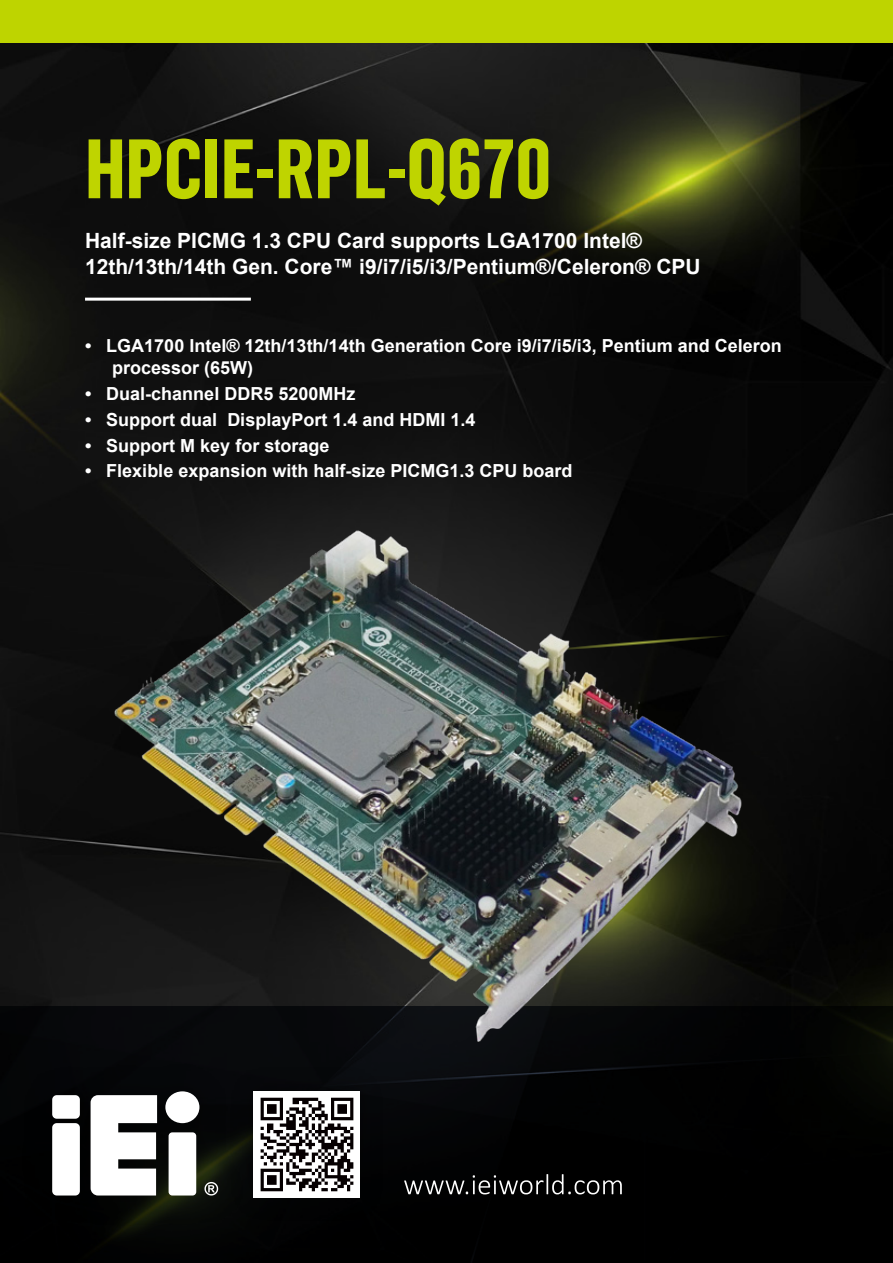
<style>
.page{position:relative;width:893px;height:1263px;background:#fff}
.page>*{position:absolute;margin:0;border:0;box-sizing:border-box;transform-origin:0 0}
.t1{font:700 82.5px "Flama Condensed";color:#bfd400}
.t2{font:700 21px/25.2px "Arial";color:#fff}
.t3{font:700 18px/21.6px "Arial";color:#fff}
</style>
<div class="page">
<img style="left:0;top:43px;width:893px;height:963px">
<div style="left:0;top:1006px;width:893px;height:257px;background:#000101"></div>
<div style="left:0;top:0;width:893px;height:43px;background:#bed400"></div>
<div style="left:259px;top:1067px;width:132px;height:32px;background:#07090b"></div>
<img style="left:259px;top:1091px;width:101px;height:107px">
<img style="left:52px;top:1067px;width:207px;height:169px">
<svg style="left:204px;top:1182px;width:14px;height:13px"></svg>
<div style="left:52px;top:1123px;width:28px;height:72px;background:#fff;border-radius:5px"></div>
<div style="left:52px;top:1095px;width:28px;height:24px;background:#fff;border-radius:5px"></div>
<svg style="left:91px;top:1095px;width:66px;height:100px;background:#e0e0e0"></svg>
<div style="left:165px;top:1091px;width:34px;height:32px;background:#fff;border-radius:50%"></div>
<div style="left:169px;top:1132px;width:27px;height:63px;background:#fff;border-radius:4px"></div>
<svg style="left:404px;top:1174px;width:218px;height:20px"></svg>
<hr style="left:85px;top:298px;width:166px;height:3px;background:#fff">
<img style="left:78px;top:509px;width:705px;height:558px">
<h1 class="t1" style="left:85px;top:117px;width:468px">HPCIE-RPL-Q670</h1>
<p class="t2" style="left:85px;top:229px;width:617px">Half-size PICMG 1.3 CPU Card supports LGA1700 Intel®<br>12th/13th/14th Gen. Core™ i9/i7/i5/i3/Pentium®/Celeron® CPU</p>
<p class="t3" style="left:112px;top:335px;width:671px;text-indent:-27px">• LGA1700 Intel® 12th/13th/14th Generation Core i9/i7/i5/i3, Pentium and Celeron processor (65W)</p>
<p class="t3" style="left:85px;top:383px;width:272px">• Dual-channel DDR5 5200MHz</p>
<p class="t3" style="left:85px;top:409px;width:392px">• Support dual DisplayPort 1.4 and HDMI 1.4</p>
<p class="t3" style="left:85px;top:435px;width:246px">• Support M key for storage</p>
<p class="t3" style="left:85px;top:460px;width:489px">• Flexible expansion with half-size PICMG1.3 CPU board</p>
</div>
